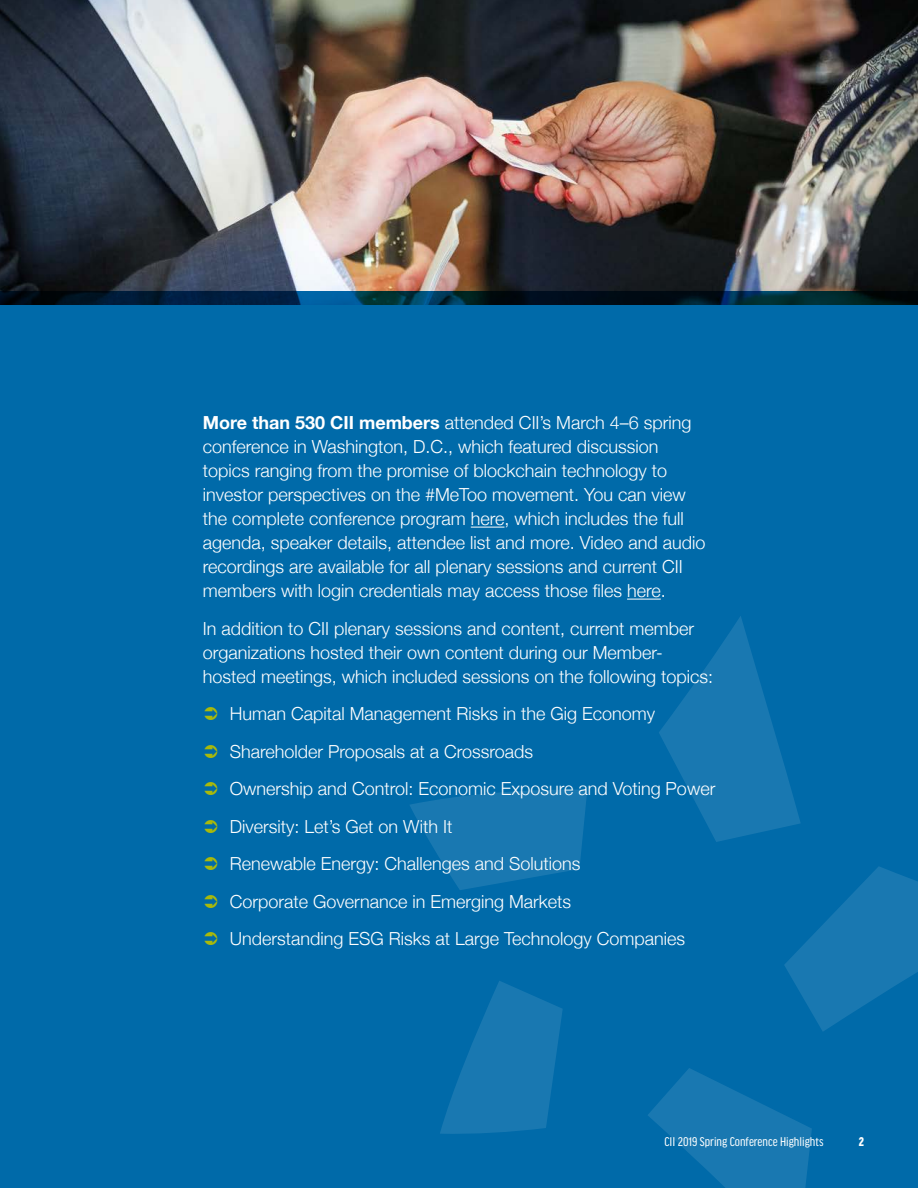
<style>
.page{position:relative;width:918px;height:1188px;background:#fff}
.page>*{position:absolute;margin:0;border:0;box-sizing:border-box;transform-origin:0 0}
.t1{font:300 18px/24px "Helvetica Neue";color:#fff}
.t2{font:condensed 13.5px "Good Headline Pro";color:#fff}
.t3{font:900 condensed 13.5px "Good Headline Pro";color:#fff}
.s1{font-weight:700}
</style>
<div class="page">
<img style="left:0;top:0;width:918px;height:291px">
<div style="left:0;top:291px;width:918px;height:897px;background:#006aa9"></div>
<svg style="left:410px;top:790px;width:177px;height:100px"></svg>
<svg style="left:659px;top:616px;width:142px;height:226px"></svg>
<svg style="left:784px;top:866px;width:134px;height:165px"></svg>
<svg style="left:440px;top:981px;width:123px;height:153px"></svg>
<svg style="left:648px;top:1068px;width:164px;height:120px"></svg>
<hr style="left:471px;top:527px;width:34px;height:1px;background:#fff">
<hr style="left:627px;top:599px;width:34px;height:1px;background:#fff">
<p class="t1" style="left:203px;top:410px;width:504px"><span class="s1">More than 530 CII members</span> attended CII’s March 4–6 spring conference in Washington, D.C., which featured discussion topics ranging from the promise of blockchain technology to investor perspectives on the #MeToo movement. You can view the complete conference program here, which includes the full agenda, speaker details, attendee list and more. Video and audio recordings are available for all plenary sessions and current CII members with login credentials may access those files here.</p>
<p class="t1" style="left:203px;top:615px;width:512px">In addition to CII plenary sessions and content, current member organizations hosted their own content during our Member&shy;hosted meetings, which included sessions on the following topics:</p>
<p class="t1" style="left:230px;top:694px;width:487px;line-height:37.5px">Human Capital Management Risks in the Gig Economy Shareholder Proposals at a Crossroads<br>Ownership and Control: Economic Exposure and Voting Power Diversity: Let’s Get on With It<br>Renewable Energy: Challenges and Solutions<br>Corporate Governance in Emerging Markets<br>Understanding ESG Risks at Large Technology Companies</p>
<p class="t2" style="left:664px;top:1134px;width:161px">CII 2019 Spring Conference Highlights</p>
<p class="t3" style="left:859px;top:1134px;width:7px">2</p>
</div>
